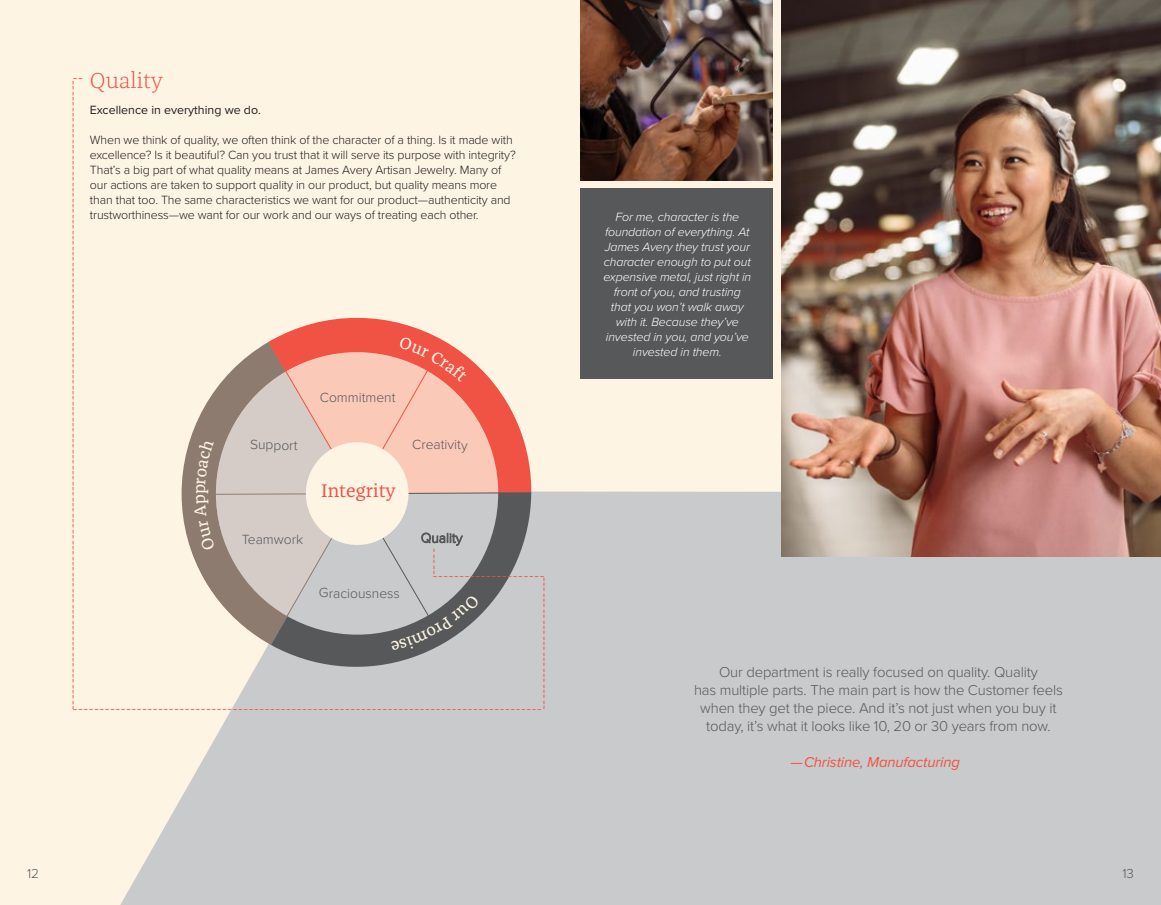
<style>
.page{position:relative;width:1161px;height:905px;background:#fff}
.page>*{position:absolute;margin:0;border:0;box-sizing:border-box;transform-origin:0 0}
.t1{font:300 22.5px "Franziska Pro";color:#f05243}
.t2{font:19.05px "Franziska Pro";color:#f05243}
.t3{font:15px "Minion Pro";color:#f05243}
.t4{font:300 14.85px/18px "Proxima Nova";letter-spacing:-.01em;color:#57585a;text-align:center}
.t5{font:italic 14.85px "Proxima Nova";letter-spacing:-.01em;color:#f05243}
.t6{font:300 13.8px "Proxima Nova";letter-spacing:-.005em;color:#57585a}
.t7{font:300 13.5px "Proxima Nova";color:#57585a}
.t8{font:300 12.3px/15px "Proxima Nova";letter-spacing:-.01em;color:#231f20}
.t9{font:italic 300 12.3px/15px "Proxima Nova";letter-spacing:-.01em;color:#fff;text-align:center}
.t10{font:12.3px "Proxima Nova";color:#231f20}
</style>
<div class="page">
<div style="left:0;top:0;width:1161px;height:904px;background:#fef4e4"></div>
<svg style="left:121px;top:491px;width:1040px;height:413px;background:#cdcdcd"></svg>
<img style="left:782px;top:0;width:379px;height:557px">
<svg style="left:280px;top:317px;width:155px;height:19px;fill:#f05243"></svg>
<svg style="left:270px;top:650px;width:263px;height:27px;background:#adaeb0"></svg>
<img style="left:580px;top:0;width:193px;height:180px">
<div style="left:580px;top:188px;width:193px;height:190px;background:#57585a"></div>
<svg style="left:181px;top:336px;width:352px;height:314px"></svg>
<h1 class="t1" style="left:90px;top:66px;width:75px">Quality</h1>
<p class="t10" style="left:90px;top:103px;width:172px">Excellence in everything we do.</p>
<p class="t8" style="left:90px;top:133px;width:427px">When we think of quality, we often think of the character of a thing. Is it made with excellence? Is it beautiful? Can you trust that it will serve its purpose with integrity?<br>That’s a big part of what quality means at James Avery Artisan Jewelry. Many of our actions are taken to support quality in our product, but quality means more than that too. The same characteristics we want for our product—authenticity and trustworthiness—we want for our work and our ways of treating each other.</p>
<p class="t3" style="left:73px;top:67px;width:12px">--</p>
<p class="t3" style="left:85px;top:80px;width:632px;rotate:90deg">----------------------------------------------------------------------------------------------------------------------</p>
<p class="t6" style="left:320px;top:389px;width:77px">Commitment</p>
<p class="t6" style="left:412px;top:436px;width:57px">Creativity</p>
<p class="t6" style="left:250px;top:436px;width:49px">Support</p>
<h2 class="t2" style="left:321px;top:478px;width:76px">Integrity</h2>
<p class="t6" style="left:242px;top:531px;width:63px">Teamwork</p>
<p class="t3" style="left:423px;top:575px;width:28px;rotate:-90deg">-----</p>
<p class="t3" style="left:433px;top:565px;width:114px">---------------------</p>
<p class="t3" style="left:533px;top:710px;width:135px;rotate:-90deg">-------------------------</p>
<p class="t6" style="left:319px;top:584px;width:82px">Graciousness</p>
<p class="t3" style="left:72px;top:698px;width:471px">----------------------------------------------------------------------------------------</p>
<p class="t9" style="left:603px;top:209px;width:149px">For me, character is the foundation of everything. At<br>James Avery they trust your character enough to put out expensive metal, just right in front of you, and trusting that you won’t walk away with it. Because they’ve invested in you, and you’ve invested in them.</p>
<p class="t4" style="left:694px;top:663px;width:370px">Our department is really focused on quality. Quality<br>has multiple parts. The main part is how the Customer feels when they get the piece. And it’s not just when you buy it today, it’s what it looks like 10, 20 or 30 years from now.</p>
<p class="t5" style="left:791px;top:753px;width:171px">—Christine, Manufacturing</p>
<p class="t7" style="left:27px;top:865px;width:14px">12</p>
<p class="t7" style="left:1122px;top:865px;width:13px">13</p>
</div>
